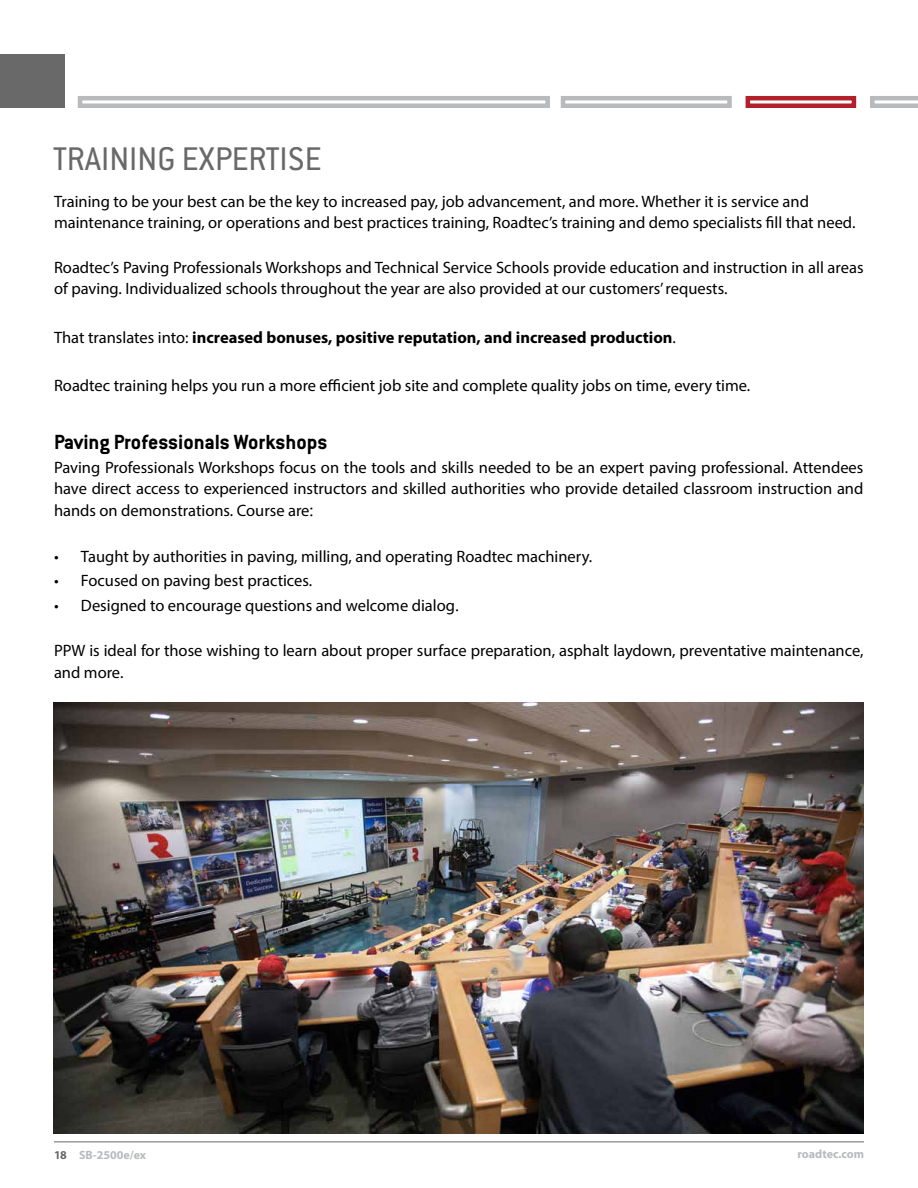
<style>
.page{position:relative;width:918px;height:1188px;background:#fff}
.page>*{position:absolute;margin:0;border:0;box-sizing:border-box;transform-origin:0 0}
.t1{font:36px "Conduit ITC Std";color:#696969}
.t2{font:700 22.5px "Conduit ITC Std";color:#000}
.t3{font:16.5px/21px "Myriad Pro";color:#000}
.t4{font:700 16.5px "Myriad Pro";color:#000}
.t5{font:700 12px "Myriad Pro";color:#b8babc}
.s1{font-weight:400}
.s2{font-family:"Gurmukhi MN";font-size:18px}
.s3{color:#696969}
</style>
<div class="page">
<svg style="left:870px;top:96px;width:48px;height:12px"></svg>
<div style="left:0;top:54px;width:65px;height:54px;background:#696969"></div>
<div style="left:78px;top:96px;width:472px;height:12px;border:5px solid #b8babc"></div>
<div style="left:561px;top:96px;width:171px;height:12px;border:5px solid #b8babc"></div>
<div style="left:746px;top:96px;width:110px;height:12px;border:5px solid #b22029"></div>
<img style="left:53px;top:702px;width:810px;height:432px">
<hr style="left:54px;top:1141px;width:810px;height:1px;background:#696969">
<h1 class="t1" style="left:53px;top:146px;width:269px">TRAINING EXPERTISE</h1>
<p class="t3" style="left:54px;top:192px;width:803px">Training to be your best can be the key to increased pay, job advancement, and more. Whether it is service and maintenance training, or operations and best practices training, Roadtec’s training and demo specialists fill that need.</p>
<p class="t3" style="left:54px;top:259px;width:811px">Roadtec’s Paving Professionals Workshops and Technical Service Schools provide education and instruction in all areas of paving. Individualized schools throughout the year are also provided at our customers’ requests.</p>
<p class="t4" style="left:54px;top:331px;width:623px"><span class="s1">That translates into:</span> increased bonuses, positive reputation, and increased production<span class="s1">.</span></p>
<p class="t3" style="left:54px;top:377px;width:698px">Roadtec training helps you run a more efficient job site and complete quality jobs on time, every time.</p>
<h2 class="t2" style="left:54px;top:433px;width:275px">Paving Professionals Workshops</h2>
<p class="t3" style="left:54px;top:458px;width:811px;text-align:justify">Paving Professionals Workshops focus on the tools and skills needed to be an expert paving professional. Attendees have direct access to experienced instructors and skilled authorities who provide detailed classroom instruction and hands on demonstrations. Course are<span class="s2">:</span></p>
<p class="t3" style="left:54px;top:547px;width:540px">• Taught by authorities in paving, milling, and operating Roadtec machinery.</p>
<p class="t3" style="left:54px;top:571px;width:260px">• Focused on paving best practices.</p>
<p class="t3" style="left:54px;top:596px;width:407px">• Designed to encourage questions and welcome dialog<span class="s2">.</span></p>
<p class="t3" style="left:54px;top:641px;width:811px;line-height:21.6px">PPW is ideal for those wishing to learn about proper surface preparation, asphalt laydown, preventative maintenance, and more.</p>
<p class="t5" style="left:54px;top:1148px;width:94px"><span class="s3">18</span> SB-2500e/ex</p>
<p class="t5" style="left:797px;top:1147px;width:68px">roadtec.com</p>
</div>
